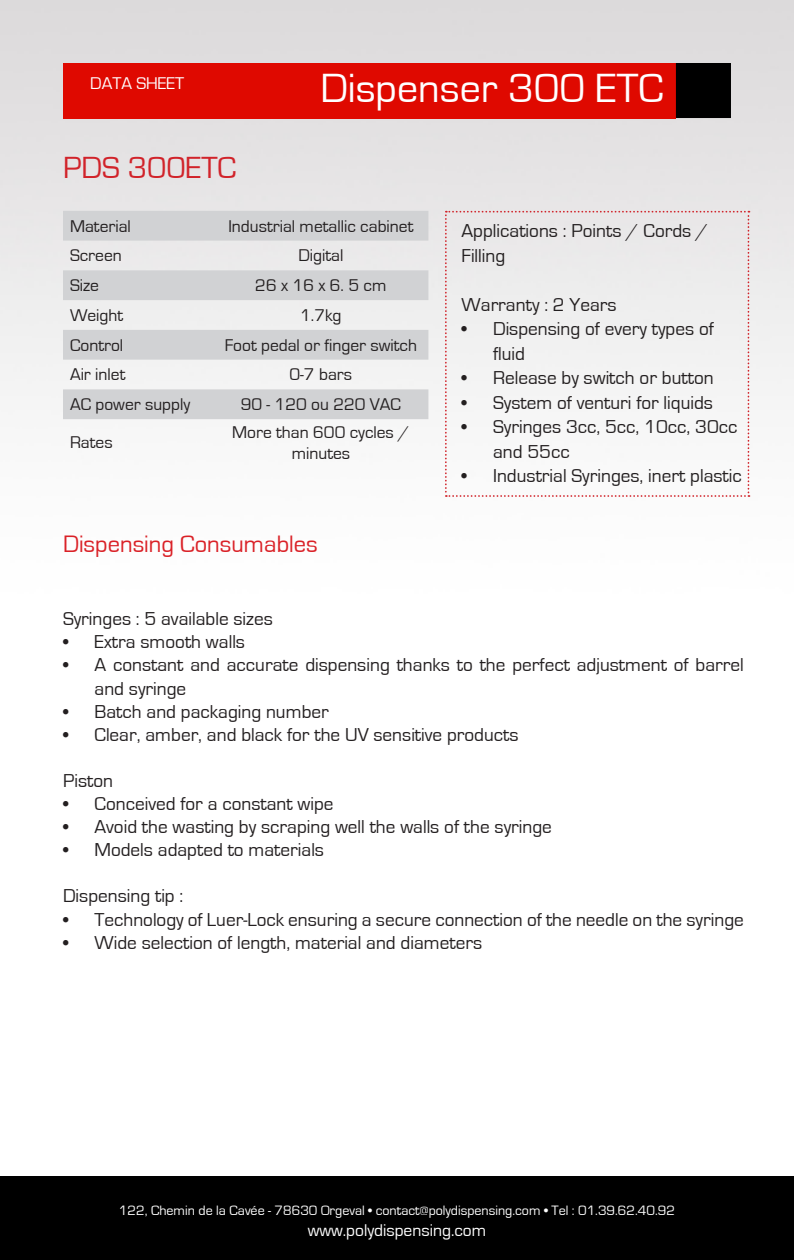
<style>
.page{position:relative;width:794px;height:1260px;background:#fff}
.page>*{position:absolute;margin:0;border:0;box-sizing:border-box;transform-origin:0 0}
.t1{font:42px "Eurostile";color:#fff}
.t2{font:31.5px "Eurostile";color:#d1232a}
.t3{font:24.5px "Eurostile";color:#da2127}
.t4{font:19.25px/24.5px "Eurostile";color:#231f20}
.t5{font:17.5px/21px "Eurostile";color:#231f20;text-align:center}
.t6{font:17.5px "Eurostile";color:#fff}
.t7{font:14px "Eurostile";color:#fff}
</style>
<div class="page">
<img style="left:0;top:0;width:794px;height:1177px">
<div style="left:0;top:1177px;width:794px;height:83px;background:#000"></div>
<div style="left:63px;top:63px;width:613px;height:55px;background:#df0900"></div>
<div style="left:676px;top:63px;width:55px;height:55px;background:#000"></div>
<svg style="left:63px;top:211px;width:365px;height:208px;fill:#d1d2d4"></svg>
<svg style="left:445px;top:211px;width:304px;height:286px"></svg>
<p class="t6" style="left:90px;top:74px;width:96px">DATA SHEET</p>
<p class="t1" style="left:320px;top:66px;width:344px">Dispenser 300 ETC</p>
<p class="t2" style="left:63px;top:151px;width:175px">PDS 300ETC</p>
<p class="t5" style="left:70px;top:216px;width:62px">Material</p>
<p class="t5" style="left:228px;top:216px;width:187px">Industrial metallic cabinet</p>
<p class="t5" style="left:70px;top:245px;width:53px">Screen</p>
<p class="t5" style="left:298px;top:245px;width:46px">Digital</p>
<p class="t5" style="left:70px;top:275px;width:30px">Size</p>
<p class="t5" style="left:255px;top:275px;width:133px">26 x 16 x 6. 5 cm</p>
<p class="t5" style="left:70px;top:305px;width:55px">Weight</p>
<p class="t5" style="left:300px;top:305px;width:43px">1.7kg</p>
<p class="t5" style="left:70px;top:335px;width:55px">Control</p>
<p class="t5" style="left:225px;top:335px;width:194px">Foot pedal or finger switch</p>
<p class="t5" style="left:70px;top:364px;width:57px">Air inlet</p>
<p class="t5" style="left:289px;top:364px;width:64px">0-7 bars</p>
<p class="t5" style="left:70px;top:394px;width:122px">AC power supply</p>
<p class="t5" style="left:241px;top:394px;width:162px">90 - 120 ou 220 VAC</p>
<p class="t5" style="left:70px;top:432px;width:44px">Rates</p>
<p class="t5" style="left:232px;top:422px;width:179px">More than 600 cycles / minutes</p>
<p class="t3" style="left:63px;top:530px;width:256px">Dispensing Consumables</p>
<p class="t4" style="left:461px;top:219px;width:248px">Applications : Points / Cords /<br>Filling</p>
<p class="t4" style="left:461px;top:293px;width:156px">Warranty : 2 Years</p>
<p class="t4" style="left:493px;top:317px;width:222px;text-indent:-32px">• Dispensing of every types of fluid</p>
<p class="t4" style="left:461px;top:366px;width:253px">• Release by switch or button</p>
<p class="t4" style="left:461px;top:391px;width:253px">• System of venturi for liquids</p>
<p class="t4" style="left:493px;top:415px;width:246px;text-indent:-32px">• Syringes 3cc, 5cc, 10cc, 30cc and 55cc</p>
<p class="t4" style="left:461px;top:464px;width:282px">• Industrial Syringes, inert plastic</p>
<p class="t4" style="left:63px;top:607px;width:211px">Syringes : 5 available sizes</p>
<p class="t4" style="left:63px;top:630px;width:183px">• Extra smooth walls</p>
<p class="t4" style="left:94px;top:654px;width:651px;line-height:23.1px;text-indent:-32px">• A constant and accurate dispensing thanks to the perfect adjustment of barrel and syringe</p>
<p class="t4" style="left:63px;top:699px;width:267px">• Batch and packaging number</p>
<p class="t4" style="left:63px;top:723px;width:457px">• Clear, amber, and black for the UV sensitive products</p>
<p class="t4" style="left:63px;top:769px;width:52px">Piston</p>
<p class="t4" style="left:63px;top:792px;width:272px">• Conceived for a constant wipe</p>
<p class="t4" style="left:63px;top:815px;width:490px">• Avoid the wasting by scraping well the walls of the syringe</p>
<p class="t4" style="left:63px;top:838px;width:262px">• Models adapted to materials</p>
<p class="t4" style="left:63px;top:884px;width:122px">Dispensing tip :</p>
<p class="t4" style="left:63px;top:907px;width:682px">• Technology of Luer-Lock ensuring a secure connection of the needle on the syringe</p>
<p class="t4" style="left:63px;top:930px;width:421px">• Wide selection of length, material and diameters</p>
<p class="t7" style="left:119px;top:1203px;width:557px">122, Chemin de la Cavée - 78630 Orgeval • contact@polydispensing.com • Tel : 01.39.62.40.92</p>
<p class="t6" style="left:308px;top:1221px;width:180px">www.polydispensing.com</p>
</div>
